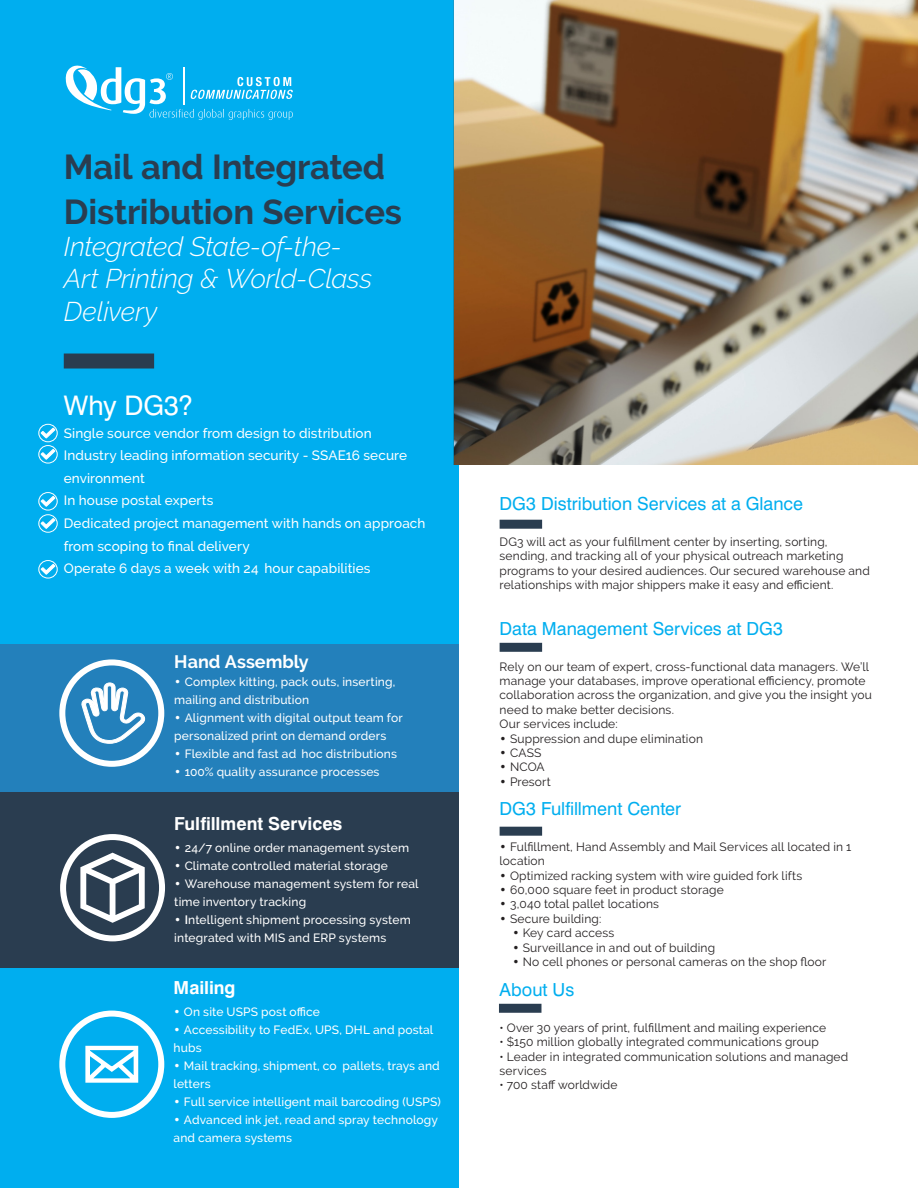
<style>
.page{position:relative;width:918px;height:1188px;background:#fff}
.page>*{position:absolute;margin:0;border:0;box-sizing:border-box;transform-origin:0 0}
.t1{font:700 34.5px/45px "Raleway";letter-spacing:-.005em;color:#2a3d50}
.t2{font:italic 300 27px/32.4px "Raleway";letter-spacing:-.01em;color:#fff}
.t3{font:27px "Swiss 721 BT";color:#fff}
.t4{font:18px "Swiss 721 BT";color:#00aeef}
.t5{font:700 18px "Swiss 721 BT";color:#fff}
.t6{font:700 18px "Raleway";color:#fff}
.t7{font:500 13.5px/22.5px "Raleway";letter-spacing:.01em;color:#fff}
.t8{font:12px/14.4px "Raleway";letter-spacing:.015em;color:#231f20}
.t9{font:500 12px/18px "Raleway";letter-spacing:.015em;color:#fff}
.s1{font-family:"Swiss 721 BT"}
.s2{font-family:"Swiss 721 BT";font-weight:500}
</style>
<div class="page">
<div style="left:0;top:618px;width:458px;height:175px;background:#2380bb"></div>
<div style="left:0;top:954px;width:459px;height:234px;background:#00aeef"></div>
<div style="left:0;top:792px;width:459px;height:176px;background:#2a3d50"></div>
<div style="left:0;top:0;width:458px;height:644px;background:#00aeef"></div>
<div style="left:500px;top:827px;width:42px;height:9px;background:#2a3d50"></div>
<div style="left:499px;top:1004px;width:42px;height:9px;background:#2a3d50"></div>
<div style="left:500px;top:520px;width:42px;height:9px;background:#2a3d50"></div>
<svg style="left:65px;top:65px;width:228px;height:55px"></svg>
<div style="left:64px;top:354px;width:90px;height:15px;background:#2a3d50"></div>
<div style="left:500px;top:643px;width:42px;height:9px;background:#2a3d50"></div>
<div style="left:39px;top:424px;width:18px;height:18px;border:1px solid #fff;border-radius:50%"></div>
<svg style="left:41px;top:428px;width:14px;height:10px"></svg>
<div style="left:39px;top:445px;width:18px;height:18px;border:1px solid #fff;border-radius:50%"></div>
<svg style="left:41px;top:449px;width:14px;height:10px"></svg>
<div style="left:39px;top:492px;width:18px;height:18px;border:1px solid #fff;border-radius:50%"></div>
<svg style="left:41px;top:496px;width:14px;height:10px"></svg>
<div style="left:39px;top:515px;width:18px;height:17px;border:1px solid #fff;border-radius:50%"></div>
<svg style="left:41px;top:519px;width:14px;height:10px"></svg>
<div style="left:39px;top:560px;width:18px;height:18px;border:1px solid #fff;border-radius:50%"></div>
<svg style="left:41px;top:564px;width:14px;height:10px"></svg>
<svg style="left:82px;top:683px;width:63px;height:61px"></svg>
<div style="left:59px;top:659px;width:105px;height:108px;border:6px solid #fff;border-radius:50%"></div>
<div style="left:60px;top:834px;width:105px;height:107px;border:6px solid #fff;border-radius:50%"></div>
<svg style="left:80px;top:853px;width:65px;height:70px"></svg>
<div style="left:59px;top:1011px;width:105px;height:107px;border:6px solid #fff;border-radius:50%"></div>
<svg style="left:88px;top:1049px;width:47px;height:31px"></svg>
<div style="left:85px;top:1046px;width:53px;height:37px;border:2px solid #fff"></div>
<img style="left:453px;top:0;width:465px;height:465px">
<h1 class="t1" style="left:64px;top:144px;width:340px">Mail and Integrated<br>Distribution Services</h1>
<p class="t2" style="left:64px;top:230px;width:310px">Integrated State-of-the-<br>Art Printing &amp; World-Class<br>Delivery</p>
<h2 class="t3" style="left:64px;top:389px;width:131px">Why DG3?</h2>
<p class="t7" style="left:64px;top:422px;width:310px">Single source vendor from design to distribution</p>
<p class="t7" style="left:64px;top:444px;width:345px">Industry leading information security - SSAE16 secure environment</p>
<p class="t7" style="left:64px;top:489px;width:151px">In house postal experts</p>
<p class="t7" style="left:64px;top:512px;width:363px">Dedicated project management with hands on approach from scoping to final delivery</p>
<p class="t7" style="left:64px;top:557px;width:308px">Operate 6 days a week with 24 hour capabilities</p>
<h3 class="t6" style="left:174px;top:652px;width:136px">Hand Assembly</h3>
<p class="t9" style="left:174px;top:673px;width:223px"><span class="s1">•</span> Complex kitting, pack outs, inserting, mailing and distribution</p>
<p class="t9" style="left:174px;top:709px;width:230px"><span class="s1">•</span> Alignment with digital output team for personalized print on demand orders</p>
<p class="t9" style="left:174px;top:745px;width:224px"><span class="s1">•</span> Flexible and fast ad hoc distributions</p>
<p class="t9" style="left:174px;top:763px;width:207px"><span class="s1">•</span> 100% quality assurance processes</p>
<h3 class="t5" style="left:174px;top:812px;width:170px">Fulfillment Services</h3>
<p class="t9" style="left:174px;top:839px;width:236px"><span class="s1">•</span> 24/7 online order management system</p>
<p class="t9" style="left:174px;top:857px;width:215px"><span class="s1">•</span> Climate controlled material storage</p>
<p class="t9" style="left:174px;top:875px;width:246px"><span class="s1">•</span> Warehouse management system for real time inventory tracking</p>
<p class="t9" style="left:174px;top:911px;width:238px"><span class="s1">• I</span>ntelligent shipment processing system integrated with MIS and ERP systems</p>
<h3 class="t5" style="left:174px;top:977px;width:64px">Mailing</h3>
<p class="t9" style="left:174px;top:1003px;width:148px"><span class="s1">•</span> On site USPS post office</p>
<p class="t9" style="left:174px;top:1021px;width:261px"><span class="s1">•</span> Accessibility to FedEx, UPS, DHL and postal hubs</p>
<p class="t9" style="left:174px;top:1057px;width:268px"><span class="s1">•</span> Mail tracking, shipment, co pallets, trays and letters</p>
<p class="t9" style="left:174px;top:1093px;width:269px"><span class="s1">•</span> Full service intelligent mail barcoding (USPS)</p>
<p class="t9" style="left:174px;top:1111px;width:266px"><span class="s1">•</span> Advanced ink jet, read and spray technology and camera systems</p>
<h3 class="t4" style="left:500px;top:493px;width:305px">DG3 Distribution Services at a Glance</h3>
<p class="t8" style="left:500px;top:535px;width:372px">DG3 will act as your fulfillment center by inserting, sorting, sending, and tracking all of your physical outreach marketing programs to your desired audiences. Our secured warehouse and relationships with major shippers make it easy and efficient.</p>
<h3 class="t4" style="left:500px;top:618px;width:285px">Data Management Services at DG3</h3>
<p class="t8" style="left:500px;top:659px;width:374px">Rely on our team of expert, cross-functional data managers. We’ll manage your databases, improve operational efficiency, promote collaboration across the organization, and give you the insight you need to make better decisions.</p>
<p class="t8" style="left:500px;top:717px;width:120px">Our services include:</p>
<p class="t8" style="left:500px;top:731px;width:205px"><span class="s2">•</span> Suppression and dupe elimination</p>
<p class="t8" style="left:500px;top:746px;width:43px"><span class="s2">•</span> CASS</p>
<p class="t8" style="left:500px;top:760px;width:47px"><span class="s2">•</span> NCOA</p>
<p class="t8" style="left:500px;top:774px;width:53px"><span class="s2">•</span> Presort</p>
<h3 class="t4" style="left:500px;top:798px;width:183px">DG3 Fulfillment Center</h3>
<p class="t8" style="left:500px;top:839px;width:353px"><span class="s2">•</span> Fulfillment, Hand Assembly and Mail Services all located in 1 location</p>
<p class="t8" style="left:500px;top:868px;width:304px"><span class="s2">•</span> Optimized racking system with wire guided fork lifts</p>
<p class="t8" style="left:500px;top:883px;width:226px"><span class="s2">•</span> 60,000 square feet in product storage</p>
<p class="t8" style="left:500px;top:897px;width:161px"><span class="s2">•</span> 3,040 total pallet locations</p>
<p class="t8" style="left:500px;top:911px;width:103px"><span class="s2">•</span> Secure building:</p>
<p class="t8" style="left:512px;top:926px;width:103px"><span class="s2">•</span> Key card access</p>
<p class="t8" style="left:512px;top:940px;width:204px"><span class="s2">•</span> Surveillance in and out of building</p>
<p class="t8" style="left:512px;top:955px;width:316px"><span class="s2">•</span> No cell phones or personal cameras on the shop floor</p>
<h3 class="t4" style="left:500px;top:979px;width:76px">About Us</h3>
<p class="t8" style="left:500px;top:1020px;width:328px">• Over 30 years of print, fulfillment and mailing experience</p>
<p class="t8" style="left:500px;top:1035px;width:321px">• $150 million globally integrated communications group</p>
<p class="t8" style="left:500px;top:1049px;width:350px">• Leader in integrated communication solutions and managed services</p>
<p class="t8" style="left:500px;top:1078px;width:119px">• 700 staff worldwide</p>
</div>
